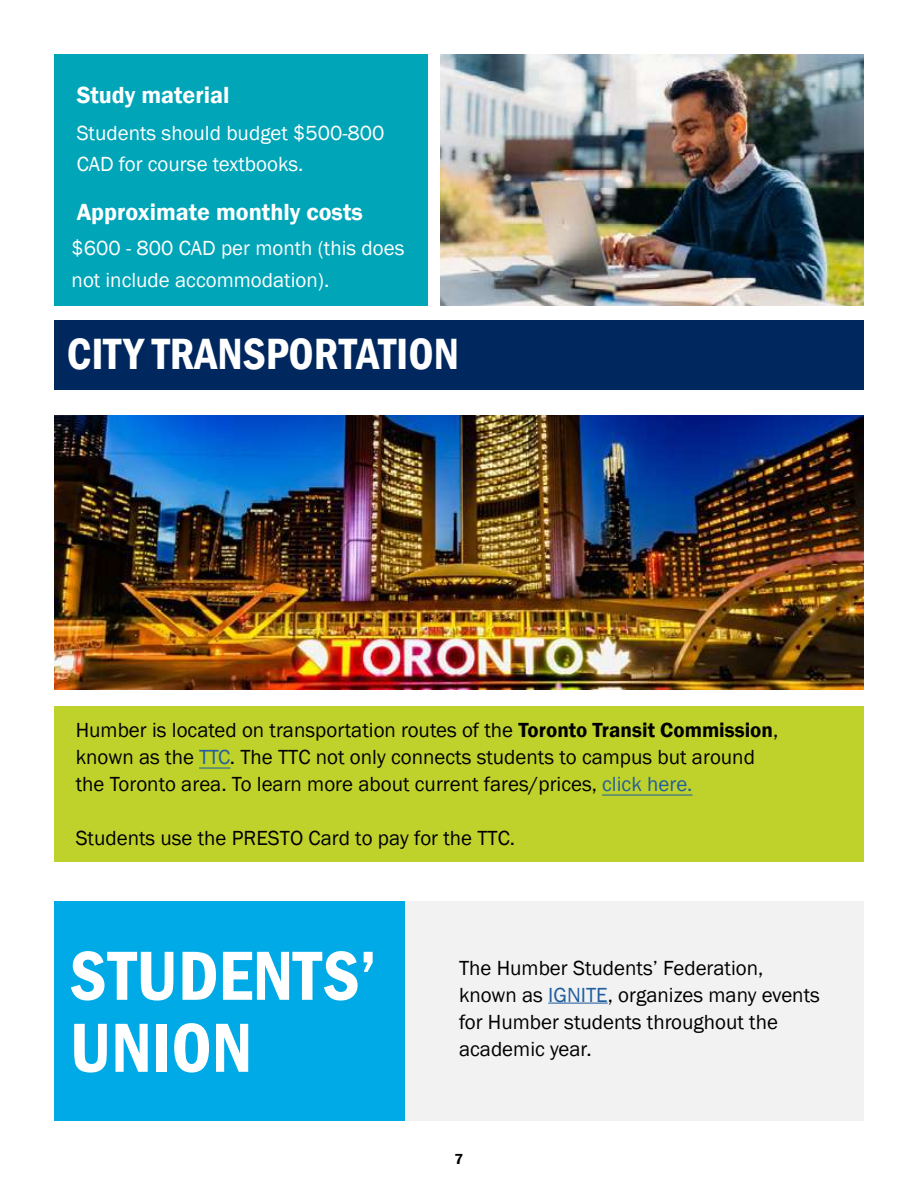
<style>
.page{position:relative;width:918px;height:1188px;background:#fff}
.page>*{position:absolute;margin:0;border:0;box-sizing:border-box;transform-origin:0 0}
.t1{font:600 condensed 72px/72px "Franklin Gothic";color:#fff}
.t2{font:600 condensed 45px "Franklin Gothic";color:#fff}
.t3{font:600 24px "Franklin Gothic";color:#fff}
.t4{font:21px/27px "Franklin Gothic";color:#000}
.t5{font:21px/31.5px "Franklin Gothic";color:#fff}
.t6{font:21px "Franklin Gothic";color:#000}
.t7{font:600 15px "Franklin Gothic";color:#000}
.s1{font-weight:600}
.s2{color:#215e9e}
</style>
<div class="page">
<div style="left:54px;top:706px;width:810px;height:156px;background:#bfd22b"></div>
<img style="left:440px;top:54px;width:424px;height:251px">
<div style="left:54px;top:54px;width:374px;height:251px;background:#00a5b8"></div>
<div style="left:54px;top:320px;width:810px;height:70px;background:#00285e"></div>
<img style="left:54px;top:416px;width:810px;height:273px">
<hr style="left:602px;top:795px;width:91px;height:1px;background:#215e9e">
<hr style="left:199px;top:768px;width:32px;height:1px;background:#215e9e">
<div style="left:54px;top:901px;width:351px;height:219px;background:#00aae7"></div>
<div style="left:405px;top:901px;width:459px;height:219px;background:#f2f2f3"></div>
<hr style="left:548px;top:1003px;width:60px;height:1px;background:#215e9e">
<p class="t3" style="left:77px;top:80px;width:154px">Study material</p>
<p class="t5" style="left:77px;top:118px;width:309px">Students should budget $500-800<br>CAD for course textbooks.</p>
<p class="t3" style="left:77px;top:197px;width:288px">Approximate monthly costs</p>
<p class="t5" style="left:72px;top:233px;width:334px">$600 - 800 CAD per month (this does not include accommodation).</p>
<h2 class="t2" style="left:67px;top:324px;width:394px">CITY TRANSPORTATION</h2>
<p class="t4" style="left:76px;top:717px;width:704px">Humber is located on transportation routes of the <span class="s1">Toronto Transit Commission</span>, known as the <span class="s2">TTC</span>. The TTC not only connects students to campus but around the Toronto area. To learn more about current fares/prices, <span class="s2">click here.</span></p>
<p class="t6" style="left:76px;top:825px;width:441px">Students use the PRESTO Card to pay for the TTC.</p>
<h1 class="t1" style="left:70px;top:939px;width:309px">STUDENTS’<br>UNION</h1>
<p class="t4" style="left:459px;top:954px;width:362px">The Humber Students’ Federation, known as <span class="s2">IGNITE</span>, organizes many events for Humber students throughout the academic year.</p>
<p class="t7" style="left:455px;top:1150px;width:10px">7</p>
</div>
